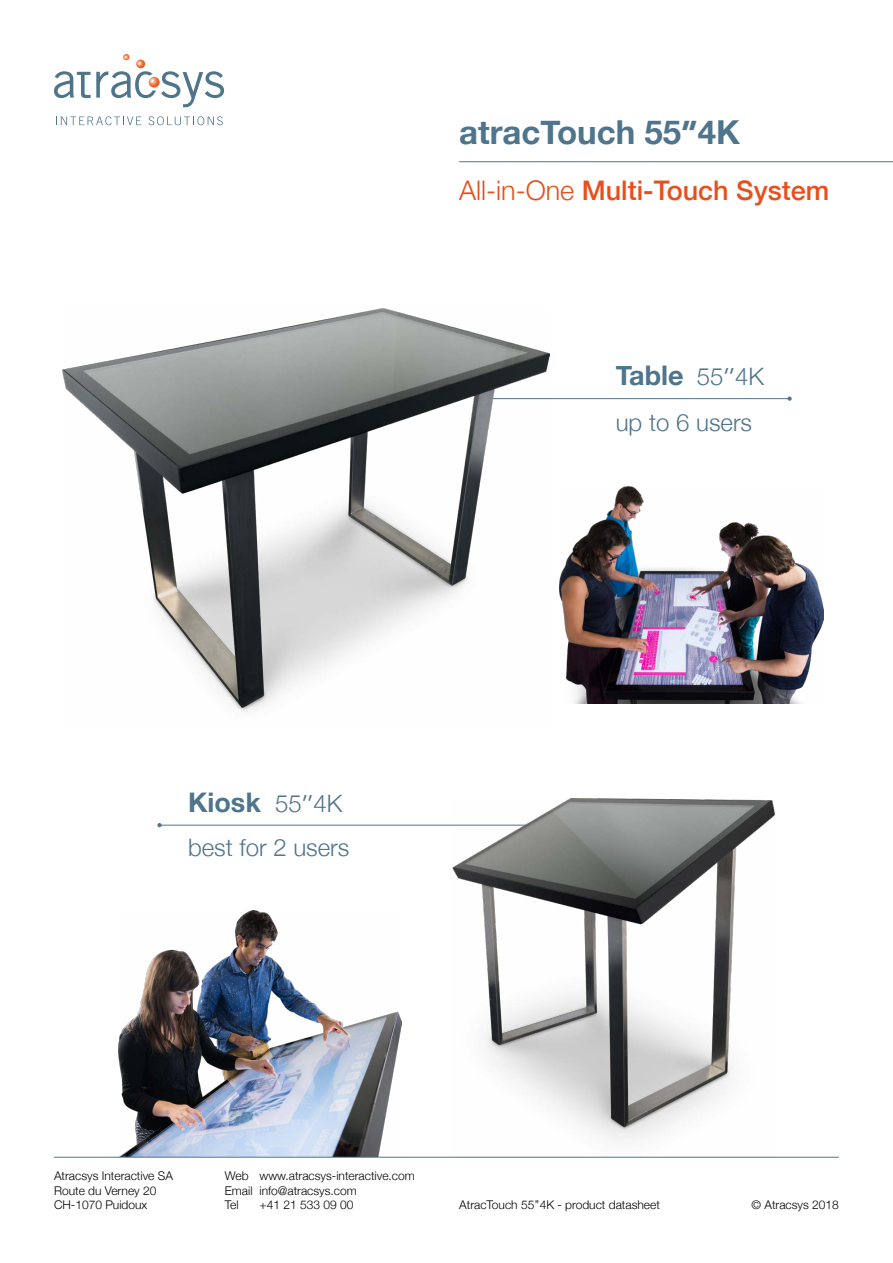
<style>
.page{position:relative;width:893px;height:1263px;background:#fff}
.page>*{position:absolute;margin:0;border:0;box-sizing:border-box;transform-origin:0 0}
.t1{font:700 33px "Helvetica Neue";color:#4f758c}
.t2{font:500 27px "Helvetica Neue";color:#e94f1c}
.t3{font:700 27px "Helvetica Neue";color:#4f758c}
.t4{font:300 24px "Helvetica Neue";color:#4f758c}
.t5{font:300 12px/14.4px "Helvetica Neue";color:#000}
.s1{font-family:"Avenir";font-weight:900}
.s2{font-weight:300}
.s3{font-weight:300;font-size:24px}
.s4{font-family:"Avenir";font-weight:400;font-size:24px}
</style>
<div class="page">
<hr style="left:459px;top:161px;width:434px;height:1px;background:#4f758c">
<svg style="left:56px;top:116px;width:85px;height:9px"></svg>
<svg style="left:149px;top:116px;width:74px;height:9px"></svg>
<svg style="left:54px;top:54px;width:170px;height:53px"></svg>
<hr style="left:160px;top:825px;width:403px;height:1px;background:#4f758c">
<svg style="left:157px;top:823px;width:5px;height:4px"></svg>
<img style="left:118px;top:910px;width:284px;height:247px">
<img style="left:452px;top:799px;width:323px;height:358px">
<hr style="left:483px;top:398px;width:307px;height:1px;background:#4f758c">
<svg style="left:787px;top:396px;width:5px;height:5px"></svg>
<img style="left:559px;top:487px;width:265px;height:217px">
<img style="left:62px;top:308px;width:488px;height:403px">
<hr style="left:54px;top:1157px;width:785px;height:1px;background:#4f758c">
<h1 class="t1" style="left:459px;top:107px;width:282px">atracTouch 55<span class="s1">’’</span>4K</h1>
<h2 class="t2" style="left:459px;top:168px;width:372px"><span class="s2">All-in-One</span> Multi-Touch System</h2>
<h2 class="t3" style="left:616px;top:354px;width:150px">Table <span class="s3">55</span><span class="s4">’’</span><span class="s3">4K</span></h2>
<h3 class="t4" style="left:616px;top:403px;width:138px">up to 6 users</h3>
<h2 class="t3" style="left:188px;top:781px;width:156px">Kiosk <span class="s3">55</span><span class="s4">’’</span><span class="s3">4K</span></h2>
<h3 class="t4" style="left:188px;top:828px;width:163px">best for 2 users</h3>
<p class="t5" style="left:54px;top:1168px;width:120px">Atracsys Interactive SA<br>Route du Verney 20<br>CH-1070 Puidoux</p>
<p class="t5" style="left:225px;top:1168px;width:29px">Web<br>Email<br>Tel</p>
<p class="t5" style="left:259px;top:1168px;width:157px">www.atracsys-interactive.com info@atracsys.com<br>+41 21 533 09 00</p>
<p class="t5" style="left:459px;top:1196px;width:202px">AtracTouch 55’’4K - product datasheet</p>
<p class="t5" style="left:752px;top:1196px;width:89px">© Atracsys 2018</p>
</div>
